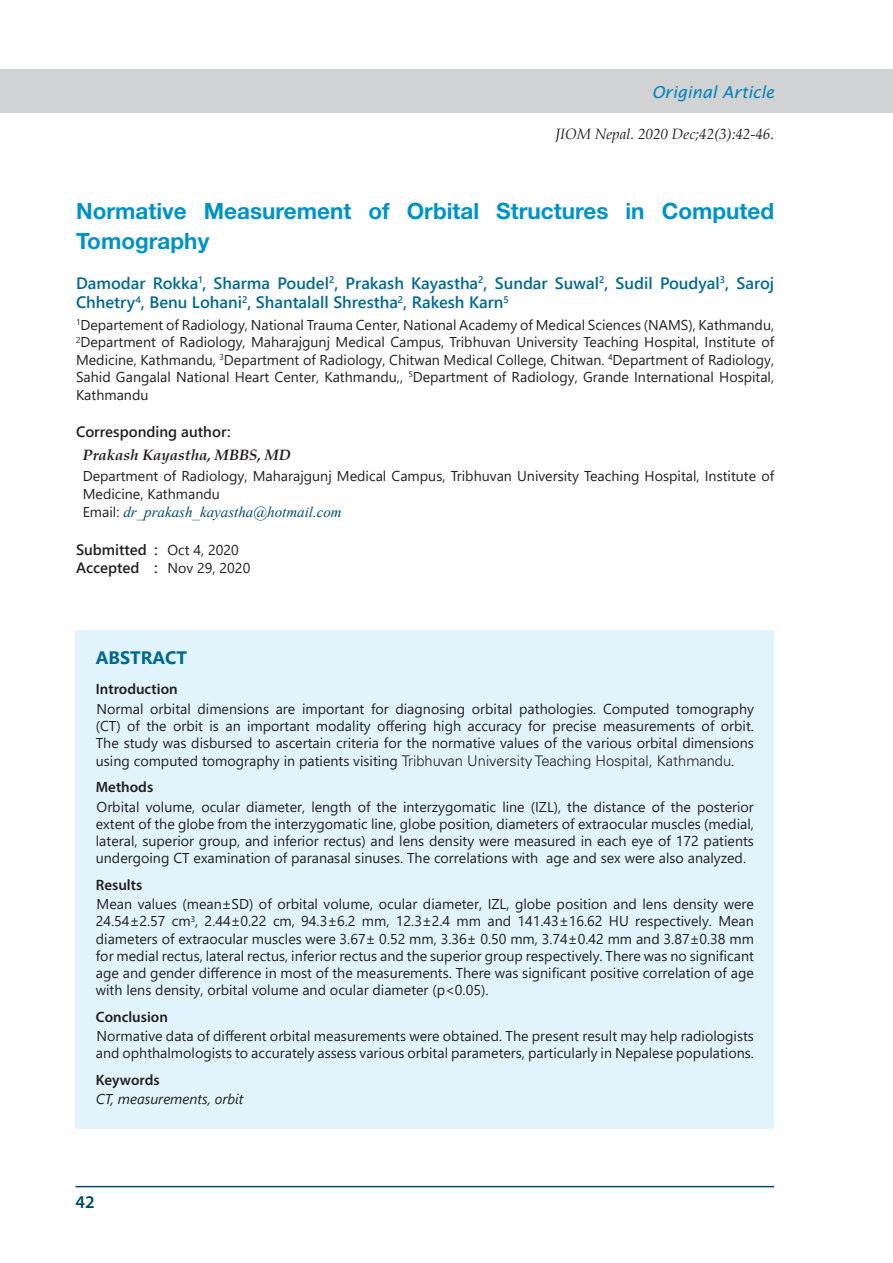
<style>
.page{position:relative;width:893px;height:1263px;background:#fff}
.page>*{position:absolute;margin:0;border:0;box-sizing:border-box;transform-origin:0 0}
.t1{font:700 22.5px/30px "Helvetica Neue";color:#0092c8}
.t2{font:700 18px "Segoe UI";color:#006991}
.t3{font:600 18px "Myriad Pro";color:#004b6c}
.t4{font:600 16.5px/19.8px "Segoe UI";color:#006991}
.t5{font:italic 16.5px "Lucida Sans";color:#0083b6}
.t6{font:600 15px "Myriad Pro";color:#231f20}
.t7{font:600 15px "Segoe UI";color:#231f20}
.t8{font:italic 15px "Times New Roman";color:#004b6c}
.t9{font:italic 15px "Book Antiqua";color:#231f20}
.t10{font:italic 700 15px "Book Antiqua";color:#231f20}
.t11{font:300 14.7px "Univers LT Std";color:#231f20}
.t12{font:14.25px/17.2px "Segoe UI";color:#231f20;text-align:justify}
.t13{font:italic 14.25px "Segoe UI";color:#231f20}
.s1{font-family:"Segoe UI";font-style:normal;font-size:14.25px;color:#231f20}
.s2{font-weight:400;font-size:14.25px}
.s3{font-weight:600;font-size:15px}
.s4{font-family:"Segoe UI";font-weight:400;font-size:14.25px}
</style>
<div class="page">
<hr style="left:76px;top:1186px;width:698px;height:1px;background:#004b6c">
<div style="left:0;top:69px;width:893px;height:43px;background:#d1d2d4"></div>
<div style="left:76px;top:630px;width:698px;height:498px;background:#e1f4fc"></div>
<p class="t5" style="left:652px;top:83px;width:124px">Original Article</p>
<p class="t9" style="left:555px;top:123px;width:220px">JIOM Nepal. 2020 Dec;42(3):42-46.</p>
<p class="t1" style="left:76px;top:195px;width:700px">Normative Measurement of Orbital Structures in Computed<br>Tomography</p>
<p class="t4" style="left:76px;top:272px;width:700px">Damodar Rokka<sup>1</sup>, Sharma Poudel<sup>2</sup>, Prakash Kayastha<sup>2</sup>, Sundar Suwal<sup>2</sup>, Sudil Poudyal<sup>3</sup>, Saroj<br>Chhetry<sup>4</sup>, Benu Lohani<sup>2</sup>, Shantalall Shrestha<sup>2</sup>, Rakesh Karn<sup>5</sup></p>
<p class="t12" style="left:76px;top:315px;width:700px"><sup>1</sup>Departement of Radiology, National Trauma Center, National Academy of Medical Sciences (NAMS), Kathmandu, <sup>2</sup>Department of Radiology, Maharajgunj Medical Campus, Tribhuvan University Teaching Hospital, Institute of Medicine, Kathmandu, <sup>3</sup>Department of Radiology, Chitwan Medical College, Chitwan. <sup>4</sup>Department of Radiology, Sahid Gangalal National Heart Center, Kathmandu,, <sup>5</sup>Department of Radiology, Grande International Hospital, Kathmandu</p>
<p class="t7" style="left:76px;top:417px;width:156px">Corresponding author:</p>
<p class="t10" style="left:83px;top:445px;width:209px">Prakash Kayastha, MBBS, MD</p>
<p class="t12" style="left:83px;top:465px;width:693px;line-height:18px">Department of Radiology, Maharajgunj Medical Campus, Tribhuvan University Teaching Hospital, Institute of<br>Medicine, Kathmandu</p>
<p class="t8" style="left:83px;top:501px;width:260px"><span class="s1">Email:</span> dr_prakash_kayastha@hotmail.com</p>
<p class="t7" style="left:76px;top:536px;width:164px">Submitted : <span class="s2">Oct 4, 2020</span></p>
<p class="t12" style="left:76px;top:558px;width:176px"><span class="s3">Accepted :</span> Nov 29, 2020</p>
<p class="t2" style="left:96px;top:640px;width:93px">ABSTRACT</p>
<p class="t6" style="left:96px;top:679px;width:83px">Introduction</p>
<p class="t12" style="left:96px;top:698px;width:660px">Normal orbital dimensions are important for diagnosing orbital pathologies. Computed tomography (CT) of the orbit is an important modality offering high accuracy for precise measurements of orbit.<br>The study was disbursed to ascertain criteria for the normative values of the various orbital dimensions</p>
<p class="t11" style="left:96px;top:752px;width:640px"><span class="s4">using computed tomography in patients visiting</span> Tribhuvan University Teaching Hospital, Kathmandu<span class="s4">.</span></p>
<p class="t6" style="left:96px;top:778px;width:59px">Methods</p>
<p class="t12" style="left:96px;top:797px;width:660px">Orbital volume, ocular diameter, length of the interzygomatic line (IZL), the distance of the posterior extent of the globe from the interzygomatic line, globe position, diameters of extraocular muscles (medial, lateral, superior group, and inferior rectus) and lens density were measured in each eye of 172 patients undergoing CT examination of paranasal sinuses. The correlations with age and sex were also analyzed.</p>
<p class="t6" style="left:96px;top:875px;width:48px">Results</p>
<p class="t12" style="left:96px;top:894px;width:660px">Mean values (mean±SD) of orbital volume, ocular diameter, IZL, globe position and lens density were 24.54±2.57 cm<sup>3</sup>, 2.44±0.22 cm, 94.3±6.2 mm, 12.3±2.4 mm and 141.43±16.62 HU respectively. Mean diameters of extraocular muscles were 3.67± 0.52 mm, 3.36± 0.50 mm, 3.74±0.42 mm and 3.87±0.38 mm for medial rectus, lateral rectus, inferior rectus and the superior group respectively. There was no significant age and gender difference in most of the measurements. There was significant positive correlation of age with lens density, orbital volume and ocular diameter (p&lt;0.05).</p>
<p class="t6" style="left:96px;top:1007px;width:74px">Conclusion</p>
<p class="t12" style="left:96px;top:1026px;width:660px">Normative data of different orbital measurements were obtained. The present result may help radiologists and ophthalmologists to accurately assess various orbital parameters, particularly in Nepalese populations.</p>
<p class="t6" style="left:96px;top:1070px;width:65px">Keywords</p>
<p class="t13" style="left:96px;top:1085px;width:149px">CT, measurements, orbit</p>
<p class="t3" style="left:76px;top:1191px;width:21px">42</p>
</div>
